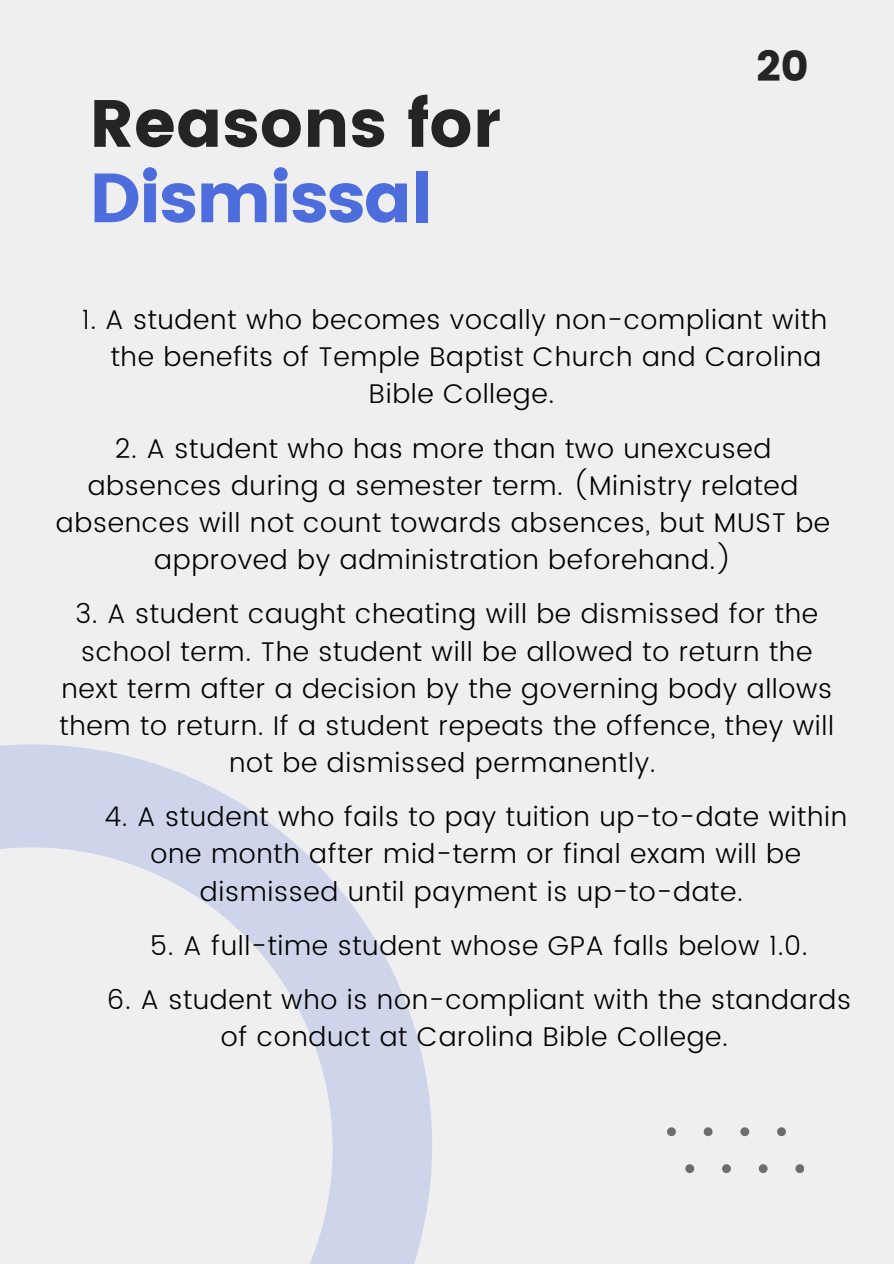
<style>
.page{position:relative;width:894px;height:1264px;background:#fff}
.page>*{position:absolute;margin:0;border:0;box-sizing:border-box;transform-origin:0 0}
.t1{font:69.3px "Poppins";letter-spacing:-.025em;color:#4d6ddd}
.t2{font:66.6px "Poppins";color:#242424}
.t3{font:42.6px "Poppins";color:#242424}
.t4{font:300 27px/37.2px "Poppins";letter-spacing:.025em;color:#000;text-align:center}
</style>
<div class="page">
<div style="left:0;top:0;width:893px;height:1263px;background:#efefef"></div>
<svg style="left:0;top:744px;width:432px;height:519px"></svg>
<svg style="left:667px;top:1127px;width:8px;height:9px"></svg>
<svg style="left:703px;top:1127px;width:9px;height:9px"></svg>
<svg style="left:740px;top:1127px;width:9px;height:9px"></svg>
<svg style="left:777px;top:1127px;width:8px;height:9px"></svg>
<svg style="left:685px;top:1164px;width:9px;height:8px"></svg>
<svg style="left:722px;top:1164px;width:8px;height:8px"></svg>
<svg style="left:758px;top:1164px;width:9px;height:8px"></svg>
<svg style="left:795px;top:1164px;width:8px;height:8px"></svg>
<h2 class="t2" style="left:89px;top:85px;width:413px">Reasons for</h2>
<h1 class="t1" style="left:89px;top:158px;width:345px">Dismissal</h1>
<h3 class="t3" style="left:756px;top:42px;width:54px">20</h3>
<p class="t4" style="left:82px;top:301px;width:746px">1. A student who becomes vocally non-compliant with</p>
<p class="t4" style="left:111px;top:338px;width:712px">the benefits of Temple Baptist Church and Carolina</p>
<p class="t4" style="left:369px;top:375px;width:187px">Bible College.</p>
<p class="t4" style="left:56px;top:430px;width:775px">2. A student who has more than two unexcused absences during a semester term. (Ministry related absences will not count towards absences, but MUST be approved by administration beforehand.)</p>
<p class="t4" style="left:60px;top:595px;width:775px">3. A student caught cheating will be dismissed for the school term. The student will be allowed to return the next term after a decision by the governing body allows them to return. If a student repeats the offence, they will not be dismissed permanently.</p>
<p class="t4" style="left:104px;top:798px;width:744px">4. A student who fails to pay tuition up-to-date within one month after mid-term or final exam will be dismissed until payment is up-to-date.</p>
<p class="t4" style="left:150px;top:926px;width:659px">5. A full-time student whose GPA falls below 1.0.</p>
<p class="t4" style="left:107px;top:981px;width:745px">6. A student who is non-compliant with the standards of conduct at Carolina Bible College.</p>
</div>
